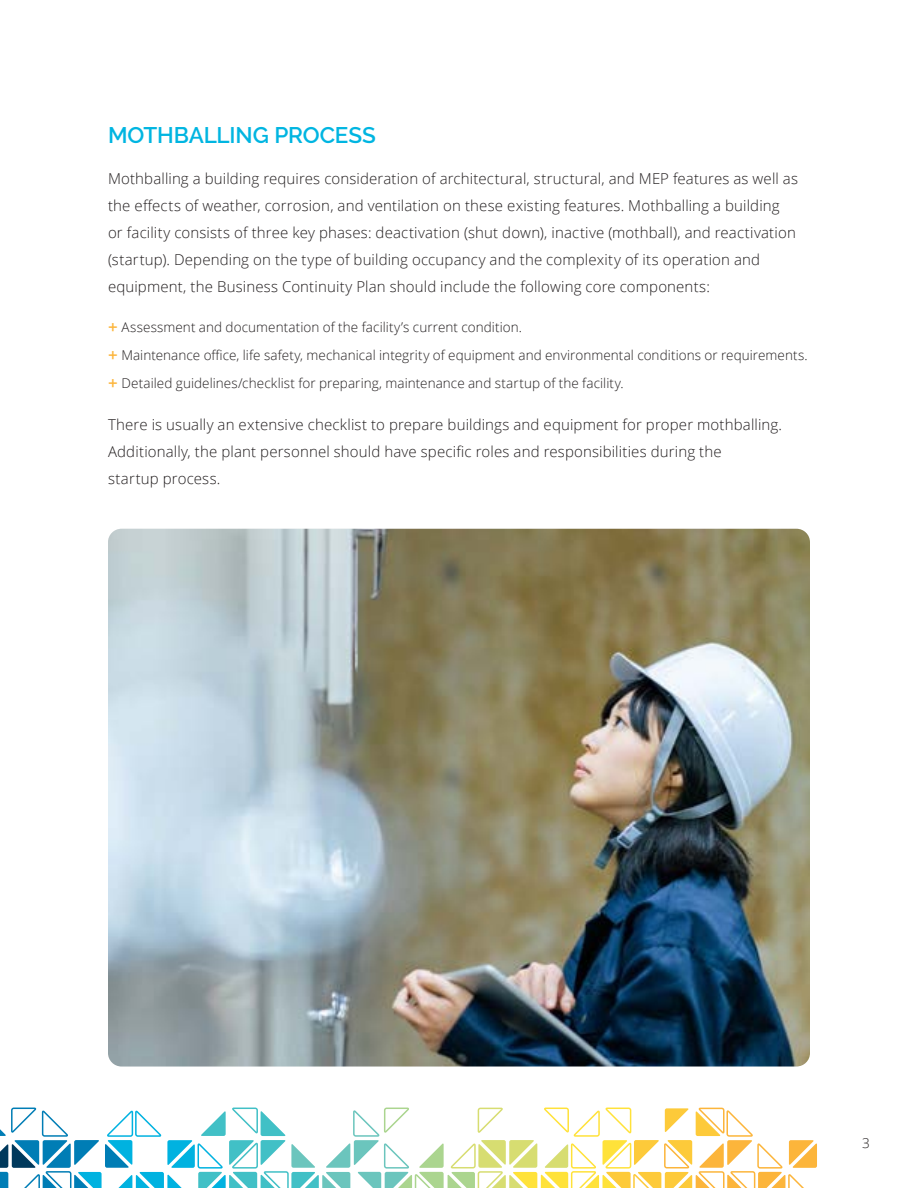
<style>
.page{position:relative;width:918px;height:1188px;background:#fff}
.page>*{position:absolute;margin:0;border:0;box-sizing:border-box;transform-origin:0 0}
.Bullet_List_-_Tertia{font:600 22.5px "Raleway";letter-spacing:-.01em;color:#00b5e1}
.Intro_Copy{font:300 15px/27px "Open Sans";letter-spacing:.01em;color:#231f20}
.t1{font:300 13.5px "Open Sans";letter-spacing:.005em;color:#231f20}
.s1{font-weight:600;font-size:16.8px;color:#fcb53b}
</style>
<div class="page">
<svg style="left:0;top:1108px;width:817px;height:80px"></svg>
<img style="left:108px;top:529px;width:702px;height:537px">
<p class="Bullet_List_-_Tertia" style="left:108px;top:122px;width:270px">MOTHBALLING PROCESS</p>
<p class="Intro_Copy" style="left:108px;top:165px;width:692px">Mothballing a building requires consideration of architectural, structural, and MEP features as well as the effects of weather, corrosion, and ventilation on these existing features. Mothballing a building or facility consists of three key phases: deactivation (shut down), inactive (mothball), and reactivation (startup). Depending on the type of building occupancy and the complexity of its operation and equipment, the Business Continuity Plan should include the following core components:</p>
<p class="t1" style="left:108px;top:318px;width:416px"><span class="s1">+</span> Assessment and documentation of the facility’s current condition.</p>
<p class="t1" style="left:108px;top:346px;width:701px"><span class="s1">+</span> Maintenance office, life safety, mechanical integrity of equipment and environmental conditions or requirements.</p>
<p class="t1" style="left:108px;top:374px;width:517px"><span class="s1">+</span> Detailed guidelines/checklist for preparing, maintenance and startup of the facility.</p>
<p class="Intro_Copy" style="left:108px;top:410px;width:676px">There is usually an extensive checklist to prepare buildings and equipment for proper mothballing.<br>Additionally, the plant personnel should have specific roles and responsibilities during the<br>startup process.</p>
<p class="t1" style="left:862px;top:1134px;width:9px">3</p>
</div>
